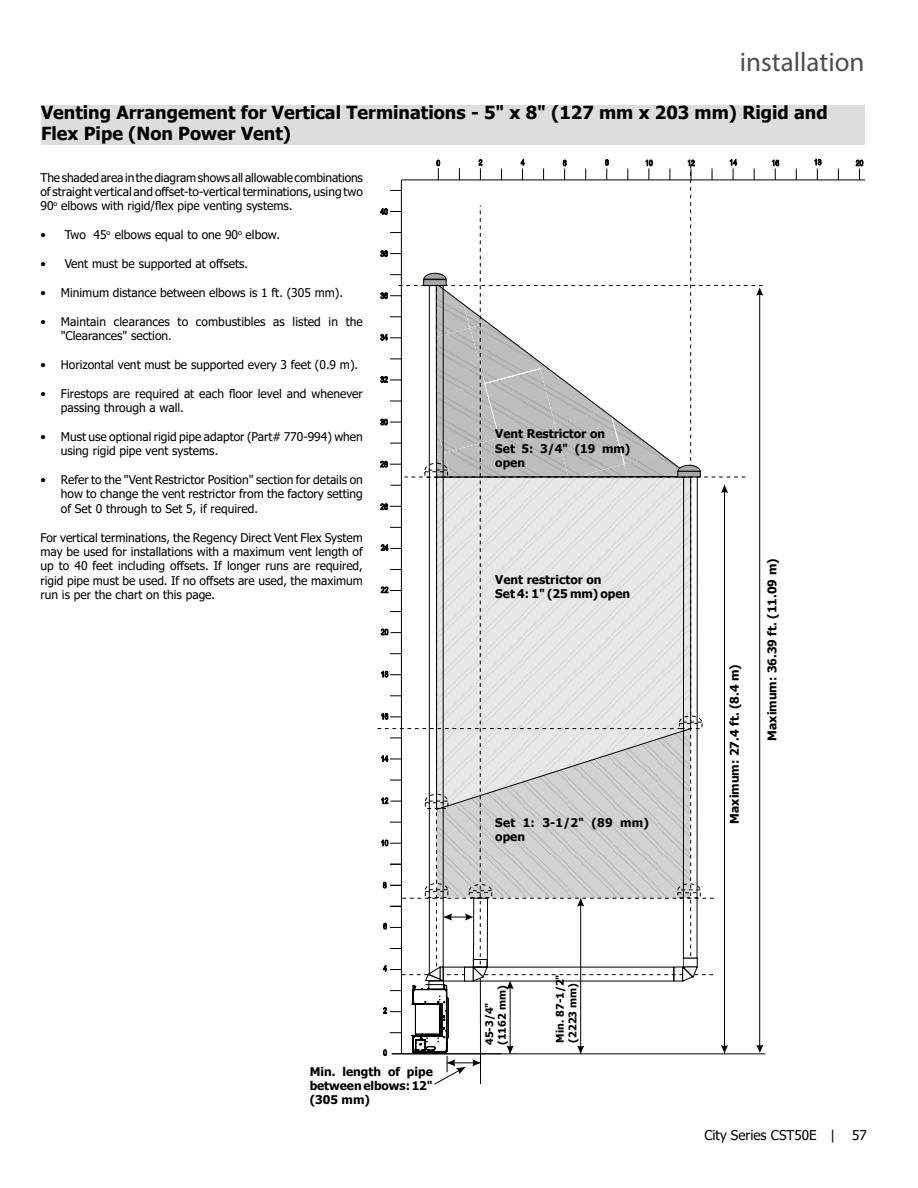
<style>
.page{position:relative;width:918px;height:1188px;background:#fff}
.page>*{position:absolute;margin:0;border:0;box-sizing:border-box;transform-origin:0 0}
.t1{font:27px "Myriad Pro";color:#4d4d4f}
.t2{font:700 18px/21.6px "Tahoma";color:#000}
.t3{font:13.5px "Tahoma";color:#000}
.t4{font:12px/14.4px "Tahoma";color:#000;text-align:justify}
.t5{font:700 12px/14.4px "Tahoma";color:#000}
.t6{font:700 10.5px/12.6px "Tahoma";color:#000}
</style>
<div class="page">
<div style="left:41px;top:105px;width:824px;height:39px;background:#dcddde"></div>
<hr style="left:392px;top:1054px;width:373px;height:1px;background:#000001">
<hr style="left:401px;top:180px;width:463px;height:1px;background:#000001">
<svg style="left:796px;top:168px;width:1px;height:12px"></svg>
<svg style="left:772px;top:160px;width:7px;height:20px"></svg>
<svg style="left:814px;top:159px;width:8px;height:21px"></svg>
<svg style="left:838px;top:168px;width:1px;height:12px"></svg>
<svg style="left:856px;top:160px;width:7px;height:20px"></svg>
<svg style="left:377px;top:159px;width:386px;height:926px"></svg>
<h1 class="t1" style="left:740px;top:45px;width:126px">installation</h1>
<h2 class="t2" style="left:41px;top:102px;width:788px">Venting Arrangement for Vertical Terminations - 5" x 8" (127 mm x 203 mm) Rigid and<br>Flex Pipe (Non Power Vent)</h2>
<p class="t4" style="left:40px;top:171px;width:324px">The shaded area in the diagram shows all allowable combinations of straight vertical and offset-to-vertical terminations, using two 90<sup>o</sup> elbows with rigid/flex pipe venting systems.</p>
<p class="t4" style="left:41px;top:228px;width:241px">• Two 45<sup>o</sup> elbows equal to one 90<sup>o</sup> elbow.</p>
<p class="t4" style="left:41px;top:257px;width:209px">• Vent must be supported at offsets.</p>
<p class="t4" style="left:41px;top:286px;width:304px">• Minimum distance between elbows is 1 ft. (305 mm).</p>
<p class="t4" style="left:61px;top:315px;width:304px;text-indent:-20px">• Maintain clearances to combustibles as listed in the "Clearances" section.</p>
<p class="t4" style="left:41px;top:358px;width:319px">• Horizontal vent must be supported every 3 feet (0.9 m).</p>
<p class="t4" style="left:61px;top:387px;width:304px;text-indent:-20px">• Firestops are required at each floor level and whenever passing through a wall.</p>
<p class="t4" style="left:61px;top:430px;width:304px;text-indent:-20px">• Must use optional rigid pipe adaptor (Part# 770-994) when using rigid pipe vent systems.</p>
<p class="t4" style="left:61px;top:473px;width:304px;text-indent:-20px">• Refer to the "Vent Restrictor Position" section for details on how to change the vent restrictor from the factory setting of Set 0 through to Set 5, if required.</p>
<p class="t4" style="left:41px;top:531px;width:324px">For vertical terminations, the Regency Direct Vent Flex System may be used for installations with a maximum vent length of up to 40 feet including offsets. If longer runs are required, rigid pipe must be used. If no offsets are used, the maximum run is per the chart on this page.</p>
<p class="t5" style="left:495px;top:427px;width:137px">Vent Restrictor on<br>Set 5: 3/4" (19 mm) open</p>
<p class="t5" style="left:765px;top:741px;width:184px;rotate:-90deg">Maximum: 36.39 ft. (11.09 m)</p>
<p class="t5" style="left:495px;top:573px;width:136px">Vent restrictor on<br>Set 4: 1" (25 mm) open</p>
<p class="t5" style="left:728px;top:824px;width:161px;rotate:-90deg">Maximum: 27.4 ft. (8.4 m)</p>
<p class="t5" style="left:495px;top:816px;width:155px">Set 1: 3-1/2" (89 mm) open</p>
<p class="t5" style="left:310px;top:1065px;width:125px;text-align:justify">Min. length of pipe between elbows: 12" (305 mm)</p>
<p class="t6" style="left:496px;top:1045px;width:61px;rotate:-90deg">(1162 mm)</p>
<p class="t6" style="left:484px;top:1045px;width:44px;rotate:-90deg">45-3/4"</p>
<p class="t6" style="left:554px;top:1042px;width:70px;rotate:-90deg">Min. 87-1/2" (2223 mm)</p>
<p class="t3" style="left:704px;top:1126px;width:132px">City Series CST50E |</p>
<p class="t3" style="left:852px;top:1126px;width:16px">57</p>
</div>
